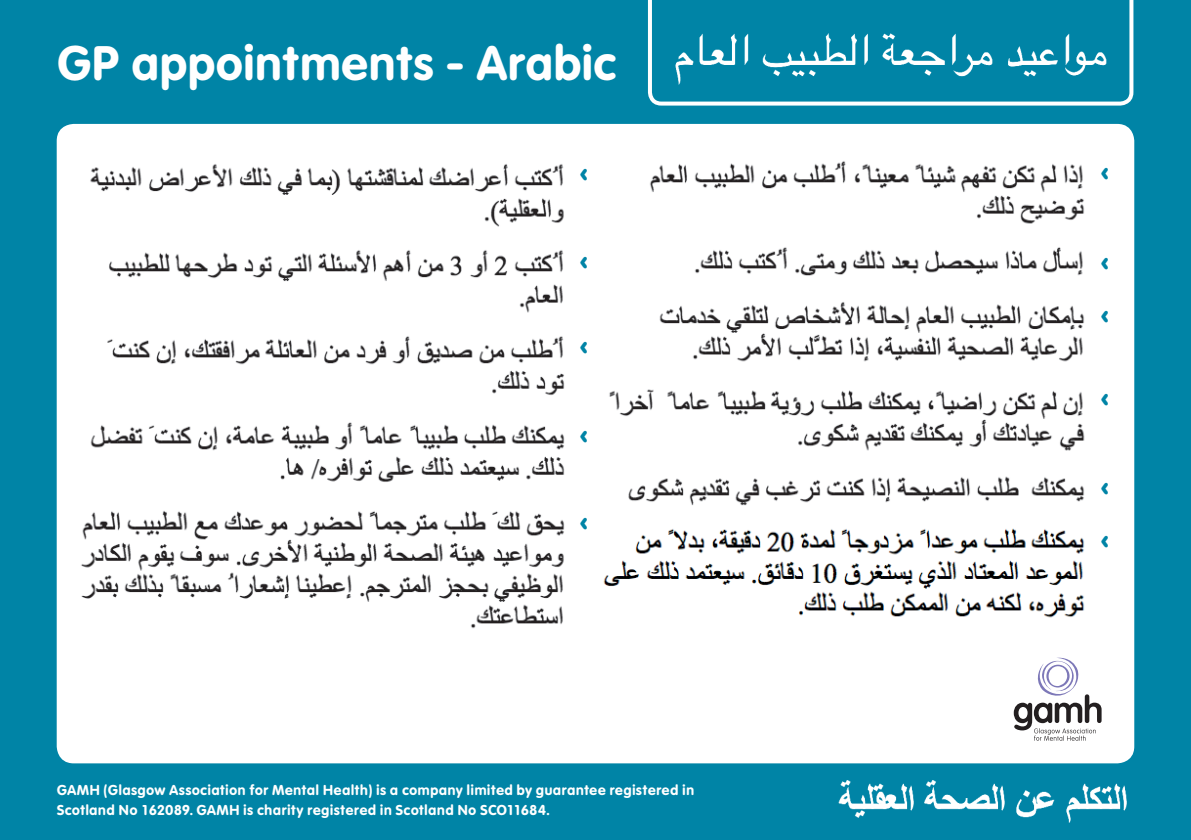
<style>
.page{position:relative;width:1191px;height:840px;background:#fff}
.page>*{position:absolute;margin:0;border:0;box-sizing:border-box;transform-origin:0 0}
.t1{font:700 47.4px "Vega Stan SB";letter-spacing:-.015em;color:#fff}
.t2{font:700 26px "Vega Stan SB";color:#0084a6}
.t3{font:700 14px/20px "Vega Stan SB";letter-spacing:.01em;color:#fff}
</style>
<div class="page">
<div style="left:0;top:0;width:1191px;height:839px;background:#0084a6"></div>
<div style="left:57px;top:124px;width:1077px;height:639px;background:#fff;border-radius:17px"></div>
<svg style="left:1013px;top:657px;width:88px;height:83px"></svg>
<svg style="left:648px;top:0;width:485px;height:105px"></svg>
<img style="left:81px;top:164px;width:484px;height:465px">
<img style="left:603px;top:528px;width:482px;height:90px">
<img style="left:609px;top:161px;width:476px;height:345px">
<img style="left:821px;top:761px;width:306px;height:62px">
<img style="left:664px;top:17px;width:445px;height:76px">
<h1 class="t1" style="left:57px;top:35px;width:561px">GP appointments - Arabic</h1>
<h2 class="t2" style="left:588px;top:192px;width:10px;rotate:-180deg">›</h2>
<h2 class="t2" style="left:1108px;top:190px;width:10px;rotate:-180deg">›</h2>
<h2 class="t2" style="left:588px;top:279px;width:10px;rotate:-180deg">›</h2>
<h2 class="t2" style="left:588px;top:364px;width:10px;rotate:-180deg">›</h2>
<h2 class="t2" style="left:588px;top:453px;width:10px;rotate:-180deg">›</h2>
<h2 class="t2" style="left:588px;top:540px;width:10px;rotate:-180deg">›</h2>
<p class="t3" style="left:57px;top:780px;width:639px">GAMH (Glasgow Association for Mental Health) is a company limited by guarantee registered in<br>Scotland No 162089. GAMH is charity registered in Scotland No SCO11684.</p>
<h2 class="t2" style="left:1108px;top:280px;width:10px;rotate:-180deg">›</h2>
<h2 class="t2" style="left:1108px;top:333px;width:10px;rotate:-180deg">›</h2>
<h2 class="t2" style="left:1108px;top:417px;width:10px;rotate:-180deg">›</h2>
<h2 class="t2" style="left:1108px;top:505px;width:10px;rotate:-180deg">›</h2>
<h2 class="t2" style="left:1108px;top:558px;width:10px;rotate:-180deg">›</h2>
</div>
